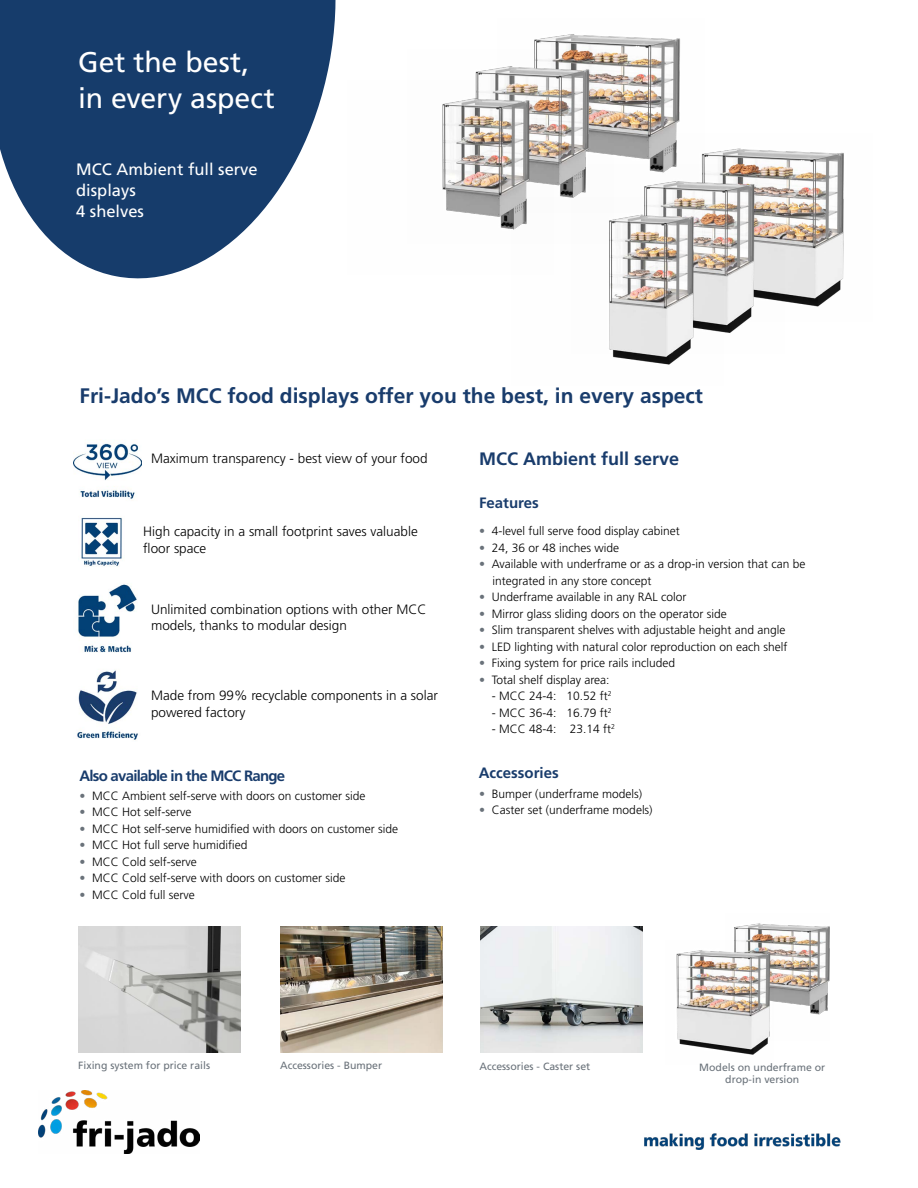
<style>
.page{position:relative;width:918px;height:1188px;background:#fff}
.page>*{position:absolute;margin:0;border:0;box-sizing:border-box;transform-origin:0 0}
.t1{font:28.5px/36px "Frutiger LT Std";color:#fff}
.t2{font:700 21px "Frutiger LT Std";color:#193c6c}
.t3{font:700 18px "Frutiger LT Std";color:#193c6c}
.t4{font:16.5px/21px "Frutiger LT Std";color:#fff}
.t5{font:700 15px "Frutiger LT Std";letter-spacing:-.05em;color:#193c6c}
.t6{font:700 15px "Frutiger LT Std";color:#193c6c}
.t7{font:300 13.5px/16.5px "Frutiger LT Std";color:#000}
.t8{font:300 12px/16.5px "Frutiger LT Std";color:#000}
.t9{font:10.5px/12px "Frutiger LT Std";color:#6a727a;text-align:center}
.s1{color:#6a727a}
</style>
<div class="page">
<img style="left:644px;top:1133px;width:196px;height:16px">
<img style="left:38px;top:1091px;width:161px;height:62px">
<svg style="left:0;top:0;width:336px;height:279px;fill:#163c6b"></svg>
<img style="left:534px;top:34px;width:146px;height:131px">
<img style="left:475px;top:49px;width:139px;height:148px">
<img style="left:442px;top:81px;width:111px;height:148px">
<img style="left:661px;top:133px;width:183px;height:174px">
<img style="left:572px;top:165px;width:212px;height:168px">
<img style="left:511px;top:197px;width:212px;height:168px">
<img style="left:79px;top:926px;width:162px;height:127px">
<img style="left:280px;top:926px;width:162px;height:127px">
<img style="left:480px;top:926px;width:162px;height:127px">
<img style="left:74px;top:443px;width:67px;height:56px">
<img style="left:78px;top:584px;width:59px;height:69px">
<img style="left:77px;top:670px;width:61px;height:70px">
<img style="left:81px;top:517px;width:41px;height:49px">
<img style="left:734px;top:923px;width:96px;height:92px">
<img style="left:676px;top:941px;width:97px;height:114px">
<h1 class="t1" style="left:78px;top:44px;width:198px">Get the best, in every aspect</h1>
<h3 class="t4" style="left:76px;top:159px;width:183px">MCC Ambient full serve displays<br>4 shelves</h3>
<h2 class="t2" style="left:80px;top:383px;width:625px">Fri-Jado’s MCC food displays offer you the best, in every aspect</h2>
<p class="t7" style="left:151px;top:450px;width:278px">Maximum transparency - best view of your food</p>
<p class="t7" style="left:143px;top:524px;width:276px">High capacity in a small footprint saves valuable floor space</p>
<p class="t7" style="left:151px;top:601px;width:277px">Unlimited combination options with other MCC models, thanks to modular design</p>
<p class="t7" style="left:151px;top:688px;width:288px">Made from 99% recyclable components in a solar powered factory</p>
<p class="t5" style="left:79px;top:767px;width:207px">Also available in the MCC Range</p>
<p class="t8" style="left:79px;top:787px;width:288px"><span class="s1">•</span> MCC Ambient self-serve with doors on customer side</p>
<p class="t8" style="left:79px;top:804px;width:114px"><span class="s1">•</span> MCC Hot self-serve</p>
<p class="t8" style="left:79px;top:820px;width:320px"><span class="s1">•</span> MCC Hot self-serve humidified with doors on customer side</p>
<p class="t8" style="left:79px;top:837px;width:170px"><span class="s1">•</span> MCC Hot full serve humidified</p>
<p class="t8" style="left:79px;top:853px;width:119px"><span class="s1">•</span> MCC Cold self-serve</p>
<p class="t8" style="left:79px;top:870px;width:268px"><span class="s1">•</span> MCC Cold self-serve with doors on customer side</p>
<p class="t8" style="left:79px;top:886px;width:117px"><span class="s1">•</span> MCC Cold full serve</p>
<h3 class="t3" style="left:479px;top:449px;width:202px">MCC Ambient full serve</h3>
<p class="t6" style="left:479px;top:494px;width:61px">Features</p>
<p class="t8" style="left:479px;top:523px;width:202px"><span class="s1">•</span> 4-level full serve food display cabinet</p>
<p class="t8" style="left:479px;top:540px;width:142px"><span class="s1">•</span> 24, 36 or 48 inches wide</p>
<p class="t8" style="left:492px;top:556px;width:315px;text-indent:-13px"><span class="s1">•</span> Available with underframe or as a drop-in version that can be integrated in any store concept</p>
<p class="t8" style="left:479px;top:589px;width:209px"><span class="s1">•</span> Underframe available in any RAL color</p>
<p class="t8" style="left:479px;top:606px;width:249px"><span class="s1">•</span> Mirror glass sliding doors on the operator side</p>
<p class="t8" style="left:479px;top:622px;width:308px"><span class="s1">•</span> Slim transparent shelves with adjustable height and angle</p>
<p class="t8" style="left:479px;top:639px;width:310px"><span class="s1">•</span> LED lighting with natural color reproduction on each shelf</p>
<p class="t8" style="left:479px;top:655px;width:198px"><span class="s1">•</span> Fixing system for price rails included</p>
<p class="t8" style="left:479px;top:672px;width:132px"><span class="s1">•</span> Total shelf display area:</p>
<p class="t8" style="left:492px;top:688px;width:121px">- MCC 24-4: 10.52 ft<sup>2</sup></p>
<p class="t8" style="left:492px;top:705px;width:121px">- MCC 36-4: 16.79 ft<sup>2</sup></p>
<p class="t8" style="left:492px;top:721px;width:125px">- MCC 48-4: 23.14 ft<sup>2</sup></p>
<p class="t6" style="left:479px;top:764px;width:81px">Accessories</p>
<p class="t8" style="left:479px;top:785px;width:164px"><span class="s1">•</span> Bumper (underframe models)</p>
<p class="t8" style="left:479px;top:802px;width:175px"><span class="s1">•</span> Caster set (underframe models)</p>
<p class="t9" style="left:78px;top:1060px;width:133px">Fixing system for price rails</p>
<p class="t9" style="left:280px;top:1060px;width:104px">Accessories - Bumper</p>
<p class="t9" style="left:479px;top:1061px;width:112px">Accessories - Caster set</p>
<p class="t9" style="left:699px;top:1062px;width:128px">Models on underframe or drop-in version</p>
</div>
